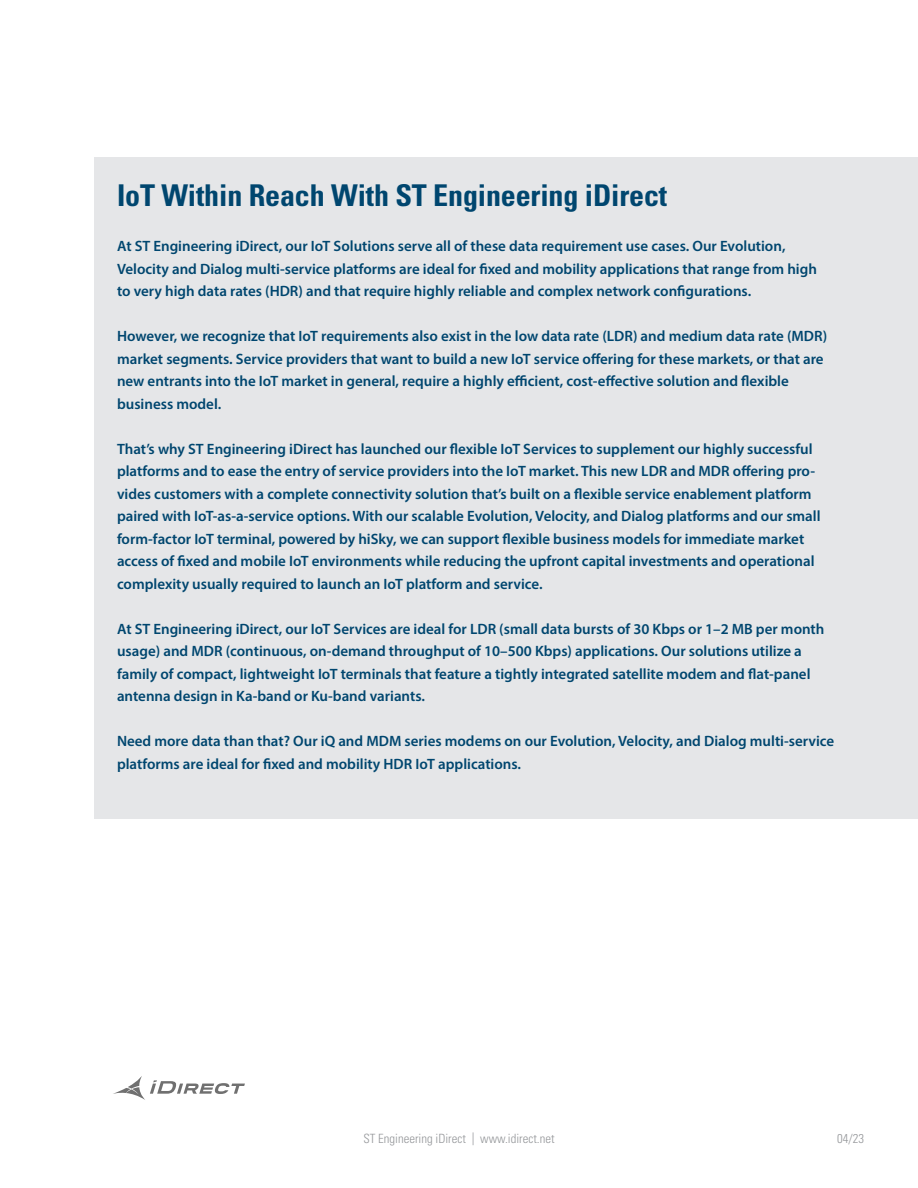
<style>
.page{position:relative;width:918px;height:1188px;background:#fff}
.page>*{position:absolute;margin:0;border:0;box-sizing:border-box;transform-origin:0 0}
.t1{font:700 condensed 30px "Univers LT Std";letter-spacing:-.005em;color:#00466f}
.t2{font:600 15px/22.5px "Myriad Pro";color:#00466f}
.t3{font:300 condensed 12.75px "Univers LT Std";color:#95979a}
</style>
<div class="page">
<div style="left:95px;top:158px;width:823px;height:661px;background:#e5e6e8"></div>
<svg style="left:113px;top:1076px;width:132px;height:24px"></svg>
<h1 class="t1" style="left:117px;top:184px;width:552px">IoT Within Reach With ST Engineering iDirect</h1>
<p class="t2" style="left:117px;top:236px;width:701px">At ST Engineering iDirect, our IoT Solutions serve all of these data requirement use cases. Our Evolution,<br>Velocity and Dialog multi-service platforms are ideal for fixed and mobility applications that range from high to very high data rates (HDR) and that require highly reliable and complex network configurations.</p>
<p class="t2" style="left:117px;top:326px;width:712px">However, we recognize that IoT requirements also exist in the low data rate (LDR) and medium data rate (MDR) market segments. Service providers that want to build a new IoT service offering for these markets, or that are new entrants into the IoT market in general, require a highly efficient, cost-effective solution and flexible business model.</p>
<p class="t2" style="left:117px;top:439px;width:705px">That’s why ST Engineering iDirect has launched our flexible IoT Services to supplement our highly successful platforms and to ease the entry of service providers into the IoT market. This new LDR and MDR offering pro&shy;vides customers with a complete connectivity solution that’s built on a flexible service enablement platform paired with IoT-as-a-service options. With our scalable Evolution, Velocity, and Dialog platforms and our small form-factor IoT terminal, powered by hiSky, we can support flexible business models for immediate market access of fixed and mobile IoT environments while reducing the upfront capital investments and operational complexity usually required to launch an IoT platform and service.</p>
<p class="t2" style="left:117px;top:619px;width:709px">At ST Engineering iDirect, our IoT Services are ideal for LDR (small data bursts of 30 Kbps or 1–2 MB per month usage) and MDR (continuous, on-demand throughput of 10–500 Kbps) applications. Our solutions utilize a family of compact, lightweight IoT terminals that feature a tightly integrated satellite modem and flat-panel antenna design in Ka-band or Ku-band variants.</p>
<p class="t2" style="left:117px;top:731px;width:719px">Need more data than that? Our iQ and MDM series modems on our Evolution, Velocity, and Dialog multi-service platforms are ideal for fixed and mobility HDR IoT applications.</p>
<p class="t3" style="left:363px;top:1134px;width:193px">ST Engineering iDirect | www.idirect.net</p>
<p class="t3" style="left:837px;top:1134px;width:28px">04/23</p>
</div>
